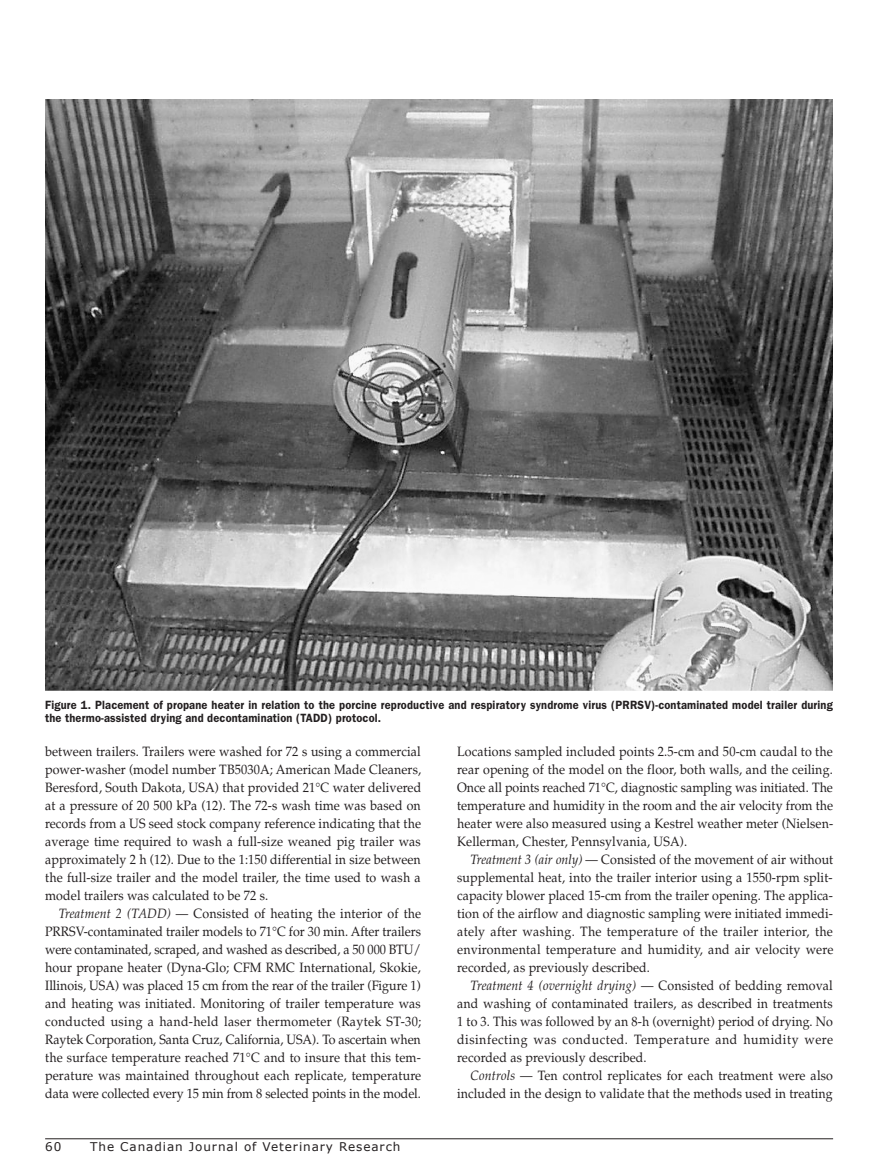
<style>
.page{position:relative;width:878px;height:1175px;background:#fff}
.page>*{position:absolute;margin:0;border:0;box-sizing:border-box;transform-origin:0 0}
.t1{font:13.5px/18px "Palatino";letter-spacing:.01em;color:#231f20;text-align:justify;scale:.92 1}
.t2{font:600 12px/13.5px "Franklin Gothic";letter-spacing:.015em;color:#231f20;scale:.92 1}
.t3{font:12px "Verdana";letter-spacing:.075em;color:#231f20}
.s1{font-style:italic}
</style>
<div class="page">
<hr style="left:45px;top:1138px;width:788px;height:1px;background:#231f20">
<img style="left:45px;top:99px;width:787px;height:591px">
<p class="t2" style="left:45px;top:697px;width:857px">Figure 1. Placement of propane heater in relation to the porcine reproductive and respiratory syndrome virus (PRRSV)-contaminated model trailer during the thermo-assisted drying and decontamination (TADD) protocol.</p>
<p class="t1" style="left:45px;top:742px;width:410px">between trailers. Trailers were washed for 72 s using a commercial power-washer (model number TB5030A; American Made Cleaners, Beresford, South Dakota, USA) that provided 21°C water delivered at a pressure of 20 500 kPa (12). The 72-s wash time was based on records from a US seed stock company reference indicating that the average time required to wash a full-size weaned pig trailer was approximately 2 h (12). Due to the 1:150 differential in size between the full-size trailer and the model trailer, the time used to wash a model trailers was calculated to be 72 s.</p>
<p class="t1" style="left:45px;top:904px;width:410px;text-indent:14px"><span class="s1">Treatment 2 (TADD)</span> — Consisted of heating the interior of the PRRSV-contaminated trailer models to 71°C for 30 min. After trailers were contaminated, scraped, and washed as described, a 50 000 BTU/ hour propane heater (Dyna-Glo; CFM RMC International, Skokie, Illinois, USA) was placed 15 cm from the rear of the trailer (Figure 1) and heating was initiated. Monitoring of trailer temperature was conducted using a hand-held laser thermometer (Raytek ST-30; Raytek Corporation, Santa Cruz, California, USA). To ascertain when the surface temperature reached 71°C and to insure that this tem&shy;perature was maintained throughout each replicate, temperature data were collected every 15 min from 8 selected points in the model.</p>
<p class="t3" style="left:45px;top:1139px;width:18px">60</p>
<p class="t3" style="left:90px;top:1139px;width:312px">The Canadian Journal of Veterinary Research</p>
<p class="t1" style="left:457px;top:742px;width:410px">Locations sampled included points 2.5-cm and 50-cm caudal to the rear opening of the model on the floor, both walls, and the ceiling.<br>Once all points reached 71°C, diagnostic sampling was initiated. The temperature and humidity in the room and the air velocity from the heater were also measured using a Kestrel weather meter (Nielsen-Kellerman, Chester, Pennsylvania, USA).</p>
<p class="t1" style="left:457px;top:850px;width:410px;text-indent:14px"><span class="s1">Treatment 3 (air only)</span> — Consisted of the movement of air without supplemental heat, into the trailer interior using a 1550-rpm split&shy;capacity blower placed 15-cm from the trailer opening. The applica&shy;tion of the airflow and diagnostic sampling were initiated immedi&shy;ately after washing. The temperature of the trailer interior, the environmental temperature and humidity, and air velocity were recorded, as previously described.</p>
<p class="t1" style="left:457px;top:976px;width:410px;text-indent:14px"><span class="s1">Treatment 4 (overnight drying)</span> — Consisted of bedding removal and washing of contaminated trailers, as described in treatments 1 to 3. This was followed by an 8-h (overnight) period of drying. No disinfecting was conducted. Temperature and humidity were recorded as previously described.</p>
<p class="t1" style="left:457px;top:1066px;width:410px;text-align:right"><span class="s1">Controls</span> — Ten control replicates for each treatment were also included in the design to validate that the methods used in treating</p>
</div>
